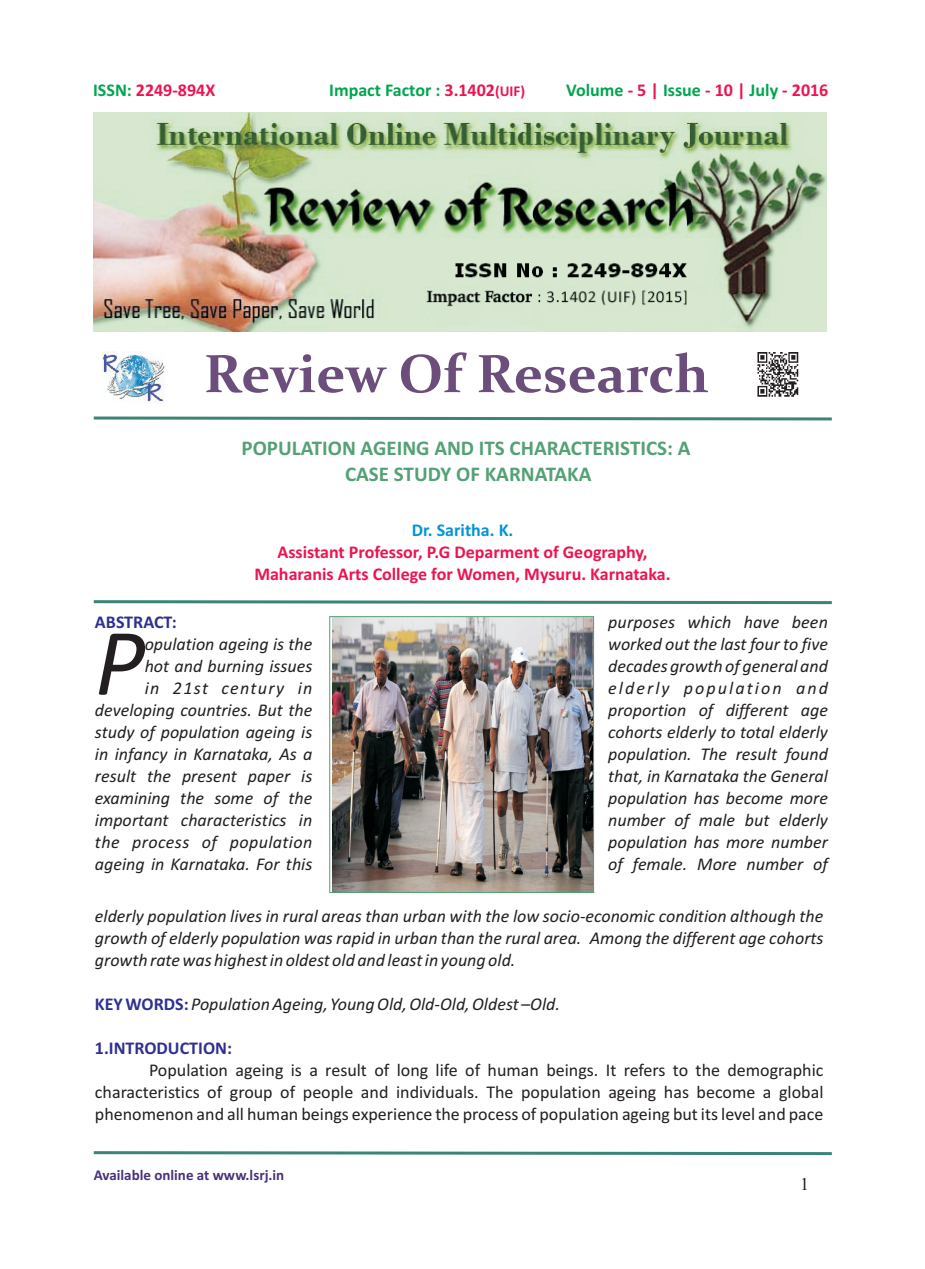
<style>
.page{position:relative;width:925px;height:1269px;background:#fff}
.page>*{position:absolute;margin:0;border:0;box-sizing:border-box;transform-origin:0 0}
.t1{font:italic 96.15px "Calibri";color:#231f20}
.t2{font:700 54px "Constantia";color:#6b4e7b}
.t3{font:700 21px/25.7px "Calibri";color:#53a174;text-align:center}
.t4{font:italic 18px/21.9px "Calibri";color:#231f20;text-align:justify}
.t5{font:18px/21.9px "Calibri";color:#231f20;text-align:justify}
.t6{font:700 18px/21.9px "Calibri";color:#ed1450;text-align:center}
.t7{font:700 18px "Calibri";color:#00a54f}
.t8{font:700 18px "Calibri";color:#2e3092}
.t9{font:700 18px "Calibri";color:#0095d9}
.t10{font:18px "Times New Roman";color:#231f20}
.t11{font:700 15px "Calibri";color:#49317d}
.s1{color:#00a54f}
.s2{color:#ed1450}
.s3{font-size:15px;color:#ed1450}
.s4{font-weight:700;font-style:normal;color:#2e3092}
</style>
<div class="page">
<img style="left:757px;top:352px;width:42px;height:45px">
<svg style="left:93px;top:416px;width:739px;height:5px"></svg>
<svg style="left:93px;top:600px;width:739px;height:5px"></svg>
<img style="left:94px;top:112px;width:732px;height:219px">
<img style="left:103px;top:352px;width:62px;height:50px">
<img style="left:332px;top:618px;width:259px;height:272px">
<div style="left:329px;top:616px;width:264px;height:276px;border:1px solid #53a174"></div>
<svg style="left:93px;top:1151px;width:739px;height:5px"></svg>
<p class="t6" style="left:93px;top:81px;width:124px"><span class="s1">ISSN:</span> 2249-894X</p>
<p class="t7" style="left:329px;top:83px;width:197px">Impact Factor : <span class="s2">3.1402</span><span class="s3">(UIF)</span></p>
<p class="t7" style="left:566px;top:83px;width:263px">Volume <span class="s2">- 5 |</span> Issue <span class="s2">- 10 |</span> July <span class="s2">- 2016</span></p>
<h2 class="t2" style="left:204px;top:351px;width:506px">Review Of Research</h2>
<p class="t3" style="left:241px;top:437px;width:450px">POPULATION AGEING AND ITS CHARACTERISTICS: A<br>CASE STUDY OF KARNATAKA</p>
<p class="t9" style="left:411px;top:523px;width:103px">Dr. Saritha. K.</p>
<p class="t6" style="left:254px;top:543px;width:417px">Assistant Professor, P.G Deparment of Geography,<br>Maharanis Arts College for Women, Mysuru. Karnataka.</p>
<p class="t4" style="left:608px;top:613px;width:221px">purposes which have been worked out the last four to five decades growth of general and elderly population and proportion of different age cohorts elderly to total elderly population. The result found that, in Karnataka the General population has become more number of male but elderly population has more number of female. More number of</p>
<p class="t8" style="left:95px;top:615px;width:83px">ABSTRACT:</p>
<p class="t4" style="left:145px;top:635px;width:169px">opulation ageing is the</p>
<h1 class="t1" style="left:95px;top:622px;width:51px">P</h1>
<p class="t4" style="left:95px;top:657px;width:219px;text-align:right">hot and burning issues<br>in 21st century in developing countries. But the study of population ageing is in infancy in Karnataka, As a result the present paper is examining the some of the important characteristics in the process of population ageing in Karnataka. For this</p>
<p class="t4" style="left:95px;top:907px;width:730px">elderly population lives in rural areas than urban with the low socio-economic condition although the growth of elderly population was rapid in urban than the rural area. Among the different age cohorts growth rate was highest in oldest old and least in young old.</p>
<p class="t4" style="left:95px;top:994px;width:466px"><span class="s4">KEY WORDS:</span>Population Ageing, Young Old, Old-Old, Oldest –Old.</p>
<p class="t8" style="left:95px;top:1040px;width:138px">1.INTRODUCTION:</p>
<p class="t5" style="left:95px;top:1060px;width:729px;text-indent:54px">Population ageing is a result of long life of human beings. It refers to the demographic characteristics of group of people and individuals. The population ageing has become a global phenomenon and all human beings experience the process of population ageing but its level and pace</p>
<p class="t11" style="left:94px;top:1169px;width:192px">Available online at www.lsrj.in</p>
<p class="t10" style="left:799px;top:1177px;width:10px">1</p>
</div>
